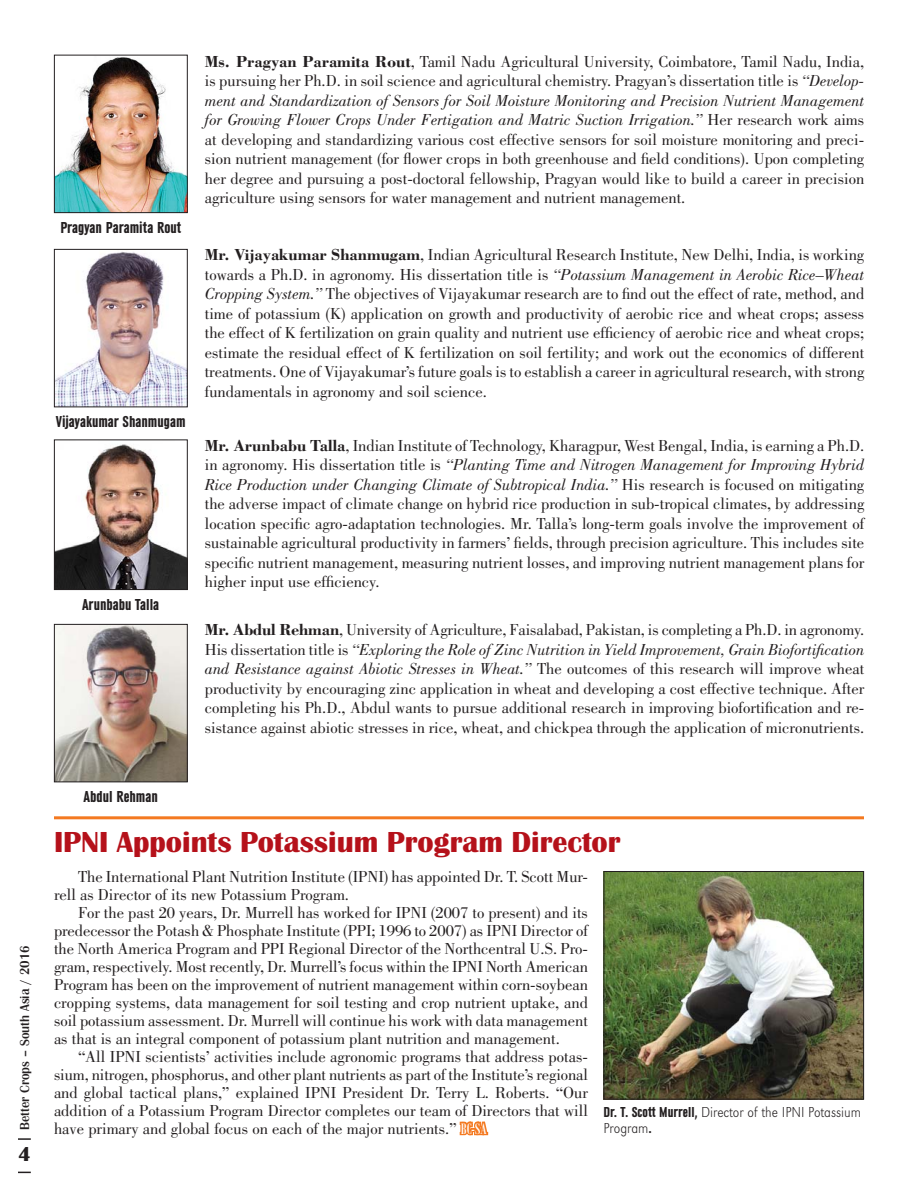
<style>
.page{position:relative;width:918px;height:1188px;background:#fff}
.page>*{position:absolute;margin:0;border:0;box-sizing:border-box;transform-origin:0 0}
.t1{font:700 30px "Britannic T";color:#b5111a}
.t2{font:700 21px "Britannic T";color:#231f20}
.t3{font:16.5px/19.5px "Bodoni";color:#231f20;text-align:justify}
.t4{font:16.5px "URW Grotesk T Bol Con";color:#231f20}
.t5{font:15px/16.5px "URW Grotesk T Ext Lig Ext Nar";color:#231f20}
.t6{font:500 13.5px "Britannic T";color:#231f20}
.s1{font-weight:700}
.s2{font-style:italic}
.s3{font-family:"Bodoni MT Condensed";color:#f47920}
.s4{font-family:"Bodoni MT Condensed";color:#fff}
.s5{font-family:"URW Grotesk T Bol Con"}
</style>
<div class="page">
<svg style="left:18px;top:1138px;width:13px;height:2px"></svg>
<svg style="left:18px;top:1172px;width:13px;height:1px"></svg>
<img style="left:56px;top:251px;width:130px;height:154px">
<div style="left:54px;top:249px;width:134px;height:158px;border:1px solid #231f20"></div>
<img style="left:56px;top:444px;width:130px;height:144px">
<div style="left:54px;top:440px;width:134px;height:150px;border:1px solid #231f20"></div>
<img style="left:56px;top:626px;width:130px;height:154px">
<div style="left:54px;top:624px;width:134px;height:158px;border:1px solid #231f20"></div>
<img style="left:56px;top:57px;width:130px;height:154px">
<div style="left:54px;top:55px;width:134px;height:158px;border:1px solid #231f20"></div>
<hr style="left:54px;top:816px;width:810px;height:3px;background:#f47920">
<img style="left:606px;top:873px;width:256px;height:225px">
<div style="left:604px;top:871px;width:260px;height:229px;border:1px solid #231f20"></div>
<p class="t6" style="left:17px;top:1130px;width:186px;rotate:-90deg">Better Crops – South Asia / 2016</p>
<p class="t2" style="left:18px;top:1147px;width:14px">4</p>
<p class="t4" style="left:60px;top:217px;width:122px">Pragyan Paramita Rout</p>
<p class="t4" style="left:56px;top:411px;width:131px">Vijayakumar Shanmugam</p>
<p class="t4" style="left:82px;top:594px;width:78px">Arunbabu Talla</p>
<p class="t3" style="left:205px;top:53px;width:661px"><span class="s1">Ms. Pragyan Paramita Rout</span>, Tamil Nadu Agricultural University, Coimbatore, Tamil Nadu, India, is pursuing her Ph.D. in soil science and agricultural chemistry. Pragyan’s dissertation title is <span class="s2">“Develop&shy;ment and Standardization of Sensors for Soil Moisture Monitoring and Precision Nutrient Management for Growing Flower Crops Under Fertigation and Matric Suction Irrigation.”</span> Her research work aims at developing and standardizing various cost effective sensors for soil moisture monitoring and preci&shy;sion nutrient management (for flower crops in both greenhouse and field conditions). Upon completing her degree and pursuing a post-doctoral fellowship, Pragyan would like to build a career in precision agriculture using sensors for water management and nutrient management.</p>
<p class="t3" style="left:205px;top:247px;width:661px"><span class="s1">Mr. Vijayakumar Shanmugam</span>, Indian Agricultural Research Institute, New Delhi, India, is working towards a Ph.D. in agronomy. His dissertation title is <span class="s2">“Potassium Management in Aerobic Rice–Wheat Cropping System.”</span> The objectives of Vijayakumar research are to find out the effect of rate, method, and time of potassium (K) application on growth and productivity of aerobic rice and wheat crops; assess the effect of K fertilization on grain quality and nutrient use efficiency of aerobic rice and wheat crops; estimate the residual effect of K fertilization on soil fertility; and work out the economics of different treatments. One of Vijayakumar’s future goals is to establish a career in agricultural research, with strong fundamentals in agronomy and soil science.</p>
<p class="t3" style="left:205px;top:437px;width:661px"><span class="s1">Mr. Arunbabu Talla</span>, Indian Institute of Technology, Kharagpur, West Bengal, India, is earning a Ph.D. in agronomy. His dissertation title is <span class="s2">“Planting Time and Nitrogen Management for Improving Hybrid Rice Production under Changing Climate of Subtropical India.”</span> His research is focused on mitigating the adverse impact of climate change on hybrid rice production in sub-tropical climates, by addressing location specific agro-adaptation technologies. Mr. Talla’s long-term goals involve the improvement of sustainable agricultural productivity in farmers’ fields, through precision agriculture. This includes site specific nutrient management, measuring nutrient losses, and improving nutrient management plans for higher input use efficiency.</p>
<p class="t3" style="left:205px;top:622px;width:661px"><span class="s1">Mr. Abdul Rehman</span>, University of Agriculture, Faisalabad, Pakistan, is completing a Ph.D. in agronomy.<br>His dissertation title is <span class="s2">“Exploring the Role of Zinc Nutrition in Yield Improvement, Grain Biofortification and Resistance against Abiotic Stresses in Wheat.”</span> The outcomes of this research will improve wheat productivity by encouraging zinc application in wheat and developing a cost effective technique. After completing his Ph.D., Abdul wants to pursue additional research in improving biofortification and re&shy;sistance against abiotic stresses in rice, wheat, and chickpea through the application of micronutrients.</p>
<p class="t4" style="left:84px;top:786px;width:76px">Abdul Rehman</p>
<h1 class="t1" style="left:54px;top:832px;width:568px">IPNI Appoints Potassium Program Director</h1>
<p class="t3" style="left:54px;top:869px;width:536px;line-height:18px;text-indent:24px">The International Plant Nutrition Institute (IPNI) has appointed Dr. T. Scott Mur&shy;rell as Director of its new Potassium Program.</p>
<p class="t3" style="left:54px;top:905px;width:536px;line-height:18px;text-indent:24px">For the past 20 years, Dr. Murrell has worked for IPNI (2007 to present) and its predecessor the Potash &amp; Phosphate Institute (PPI; 1996 to 2007) as IPNI Director of the North America Program and PPI Regional Director of the Northcentral U.S. Pro&shy;gram, respectively. Most recently, Dr. Murrell’s focus within the IPNI North American Program has been on the improvement of nutrient management within corn-soybean cropping systems, data management for soil testing and crop nutrient uptake, and soil potassium assessment. Dr. Murrell will continue his work with data management as that is an integral component of potassium plant nutrition and management.</p>
<p class="t3" style="left:54px;top:1049px;width:536px;line-height:18px;text-indent:24px">“All IPNI scientists’ activities include agronomic programs that address potas&shy;sium, nitrogen, phosphorus, and other plant nutrients as part of the Institute’s regional and global tactical plans,” explained IPNI President Dr. Terry L. Roberts. “Our addition of a Potassium Program Director completes our team of Directors that will have primary and global focus on each of the major nutrients.” <span class="s3">B</span><span class="s4">C-SA</span></p>
<p class="t5" style="left:604px;top:1103px;width:259px"><span class="s5">Dr. T. Scott Murrell,</span> Director of the IPNI Potassium<br>Program<span class="s5">.</span></p>
</div>
